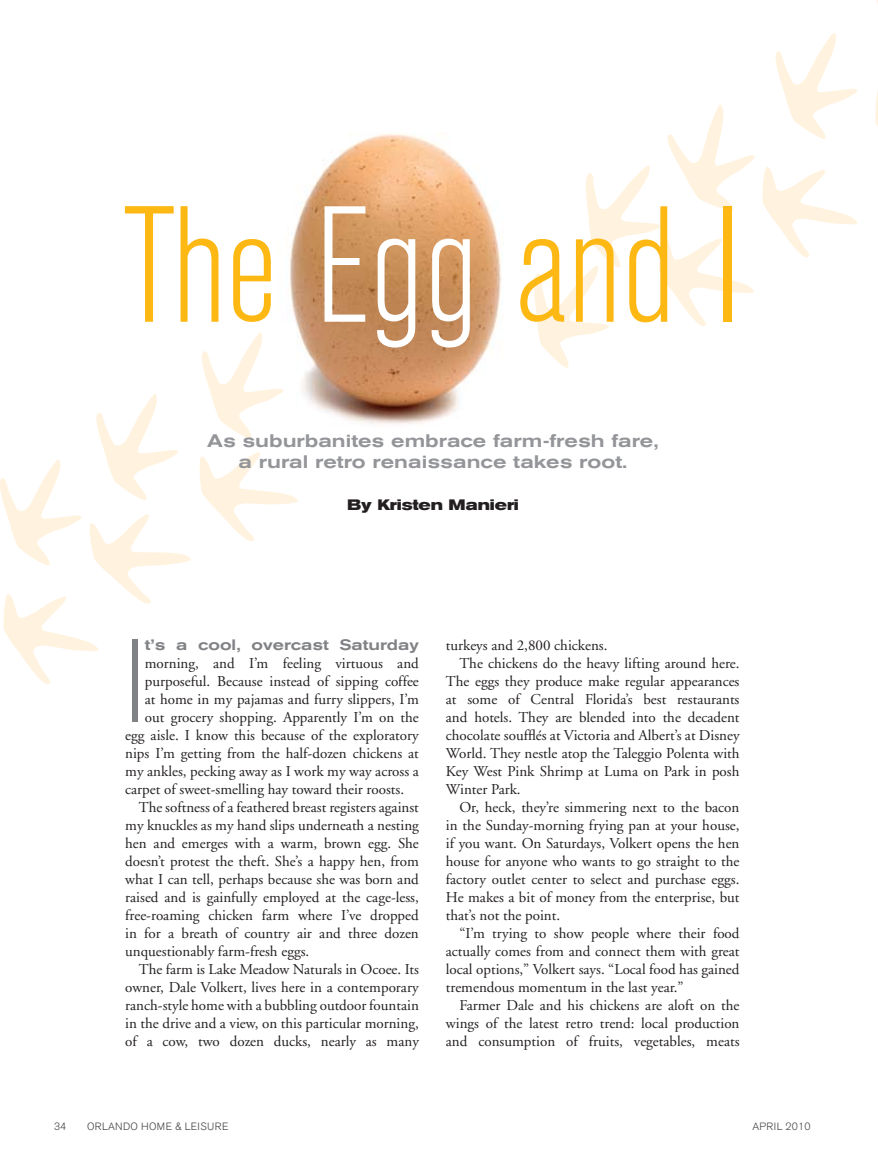
<style>
.page{position:relative;width:878px;height:1161px;background:#fff}
.page>*{position:absolute;margin:0;border:0;box-sizing:border-box;transform-origin:0 0}
.t1{font:300 condensed 163.5px "Akzidenz Grotesk BE";color:#fdb813}
.t2{font:300 condensed 117px "Akzidenz Grotesk BE";color:#808285}
.t3{font:500 expanded 18px/21px "Akzidenz Grotesk BE";color:#939598;text-align:center}
.t4{font:15px "Adobe Garamond";color:#231f20}
.t5{font:500 expanded 15px "Akzidenz Grotesk BE";color:#808285}
.t6{font:700 expanded 15px "Akzidenz Grotesk BE";color:#231f20}
.t7{font:300 10.5px "Akzidenz Grotesk BE";letter-spacing:.03em;color:#414142}
.t8{font:300 10.5px "Akzidenz Grotesk BE";letter-spacing:.01em;color:#414142}
.s1{color:#fff}
</style>
<div class="page">
<img style="left:290px;top:133px;width:212px;height:291px">
<svg style="left:762px;top:167px;width:95px;height:91px"></svg>
<svg style="left:875px;top:91px;width:3px;height:36px"></svg>
<svg style="left:534px;top:105px;width:221px;height:263px"></svg>
<svg style="left:775px;top:33px;width:83px;height:106px"></svg>
<svg style="left:199px;top:452px;width:99px;height:89px"></svg>
<svg style="left:0;top:394px;width:191px;height:290px"></svg>
<svg style="left:202px;top:332px;width:82px;height:107px"></svg>
<h1 class="t1" style="left:124px;top:178px;width:618px">The <span class="s1">Egg</span> and I</h1>
<p class="t3" style="left:207px;top:430px;width:453px">As suburbanites embrace farm-fresh fare, a rural retro renaissance takes root.</p>
<p class="t6" style="left:347px;top:496px;width:173px">By Kristen Manieri</p>
<h2 class="t2" style="left:125px;top:619px;width:21px">I</h2>
<p class="t5" style="left:145px;top:636px;width:275px">t’s a cool, overcast Saturday</p>
<p class="t4" style="left:145px;top:655px;width:275px">morning, and I’m feeling virtuous and</p>
<p class="t4" style="left:145px;top:673px;width:275px">purposeful. Because instead of sipping coffee</p>
<p class="t4" style="left:145px;top:691px;width:275px">at home in my pajamas and furry slippers, I’m</p>
<p class="t4" style="left:145px;top:709px;width:275px">out grocery shopping. Apparently I’m on the</p>
<p class="t4" style="left:125px;top:727px;width:295px">egg aisle. I know this because of the exploratory</p>
<p class="t4" style="left:125px;top:745px;width:295px">nips I’m getting from the half-dozen chickens at</p>
<p class="t4" style="left:125px;top:763px;width:295px">my ankles, pecking away as I work my way across a</p>
<p class="t4" style="left:125px;top:781px;width:280px">carpet of sweet-smelling hay toward their roosts.</p>
<p class="t4" style="left:139px;top:799px;width:281px">The softness of a feathered breast registers against</p>
<p class="t4" style="left:125px;top:817px;width:295px">my knuckles as my hand slips underneath a nesting</p>
<p class="t4" style="left:125px;top:835px;width:295px">hen and emerges with a warm, brown egg. She</p>
<p class="t4" style="left:125px;top:853px;width:295px">doesn’t protest the theft. She’s a happy hen, from</p>
<p class="t4" style="left:125px;top:871px;width:295px">what I can tell, perhaps because she was born and</p>
<p class="t4" style="left:125px;top:889px;width:295px">raised and is gainfully employed at the cage-less,</p>
<p class="t4" style="left:125px;top:907px;width:295px">free-roaming chicken farm where I’ve dropped</p>
<p class="t4" style="left:125px;top:925px;width:295px">in for a breath of country air and three dozen</p>
<p class="t4" style="left:125px;top:943px;width:186px">unquestionably farm-fresh eggs.</p>
<p class="t4" style="left:139px;top:961px;width:281px">The farm is Lake Meadow Naturals in Ocoee. Its</p>
<p class="t4" style="left:125px;top:979px;width:295px">owner, Dale Volkert, lives here in a contemporary</p>
<p class="t4" style="left:125px;top:997px;width:295px">ranch-style home with a bubbling outdoor fountain</p>
<p class="t4" style="left:125px;top:1015px;width:295px">in the drive and a view, on this particular morning,</p>
<p class="t4" style="left:125px;top:1033px;width:295px">of a cow, two dozen ducks, nearly as many</p>
<p class="t4" style="left:446px;top:637px;width:163px">turkeys and 2,800 chickens.</p>
<p class="t4" style="left:459px;top:655px;width:281px">The chickens do the heavy lifting around here.</p>
<p class="t4" style="left:446px;top:673px;width:295px">The eggs they produce make regular appearances</p>
<p class="t4" style="left:446px;top:691px;width:295px">at some of Central Florida’s best restaurants</p>
<p class="t4" style="left:446px;top:709px;width:295px">and hotels. They are blended into the decadent</p>
<p class="t4" style="left:446px;top:727px;width:295px">chocolate soufflés at Victoria and Albert’s at Disney</p>
<p class="t4" style="left:446px;top:745px;width:295px">World. They nestle atop the Taleggio Polenta with</p>
<p class="t4" style="left:446px;top:763px;width:295px">Key West Pink Shrimp at Luma on Park in posh</p>
<p class="t4" style="left:446px;top:781px;width:76px">Winter Park.</p>
<p class="t4" style="left:459px;top:799px;width:281px">Or, heck, they’re simmering next to the bacon</p>
<p class="t4" style="left:446px;top:817px;width:295px">in the Sunday-morning frying pan at your house,</p>
<p class="t4" style="left:446px;top:835px;width:295px">if you want. On Saturdays, Volkert opens the hen</p>
<p class="t4" style="left:446px;top:853px;width:295px">house for anyone who wants to go straight to the</p>
<p class="t4" style="left:446px;top:871px;width:295px">factory outlet center to select and purchase eggs.</p>
<p class="t4" style="left:446px;top:889px;width:295px">He makes a bit of money from the enterprise, but</p>
<p class="t4" style="left:446px;top:907px;width:116px">that’s not the point.</p>
<p class="t4" style="left:459px;top:925px;width:282px">“I’m trying to show people where their food</p>
<p class="t4" style="left:446px;top:943px;width:295px">actually comes from and connect them with great</p>
<p class="t4" style="left:446px;top:961px;width:295px">local options,” Volkert says. “Local food has gained</p>
<p class="t4" style="left:446px;top:979px;width:239px">tremendous momentum in the last year.”</p>
<p class="t4" style="left:459px;top:997px;width:281px">Farmer Dale and his chickens are aloft on the</p>
<p class="t4" style="left:446px;top:1015px;width:295px">wings of the latest retro trend: local production</p>
<p class="t4" style="left:446px;top:1033px;width:295px">and consumption of fruits, vegetables, meats</p>
<p class="t7" style="left:54px;top:1121px;width:14px">34</p>
<p class="t7" style="left:87px;top:1121px;width:143px">ORLANDO HOME &amp; LEISURE</p>
<p class="t8" style="left:752px;top:1121px;width:59px">APRIL 2010</p>
</div>
